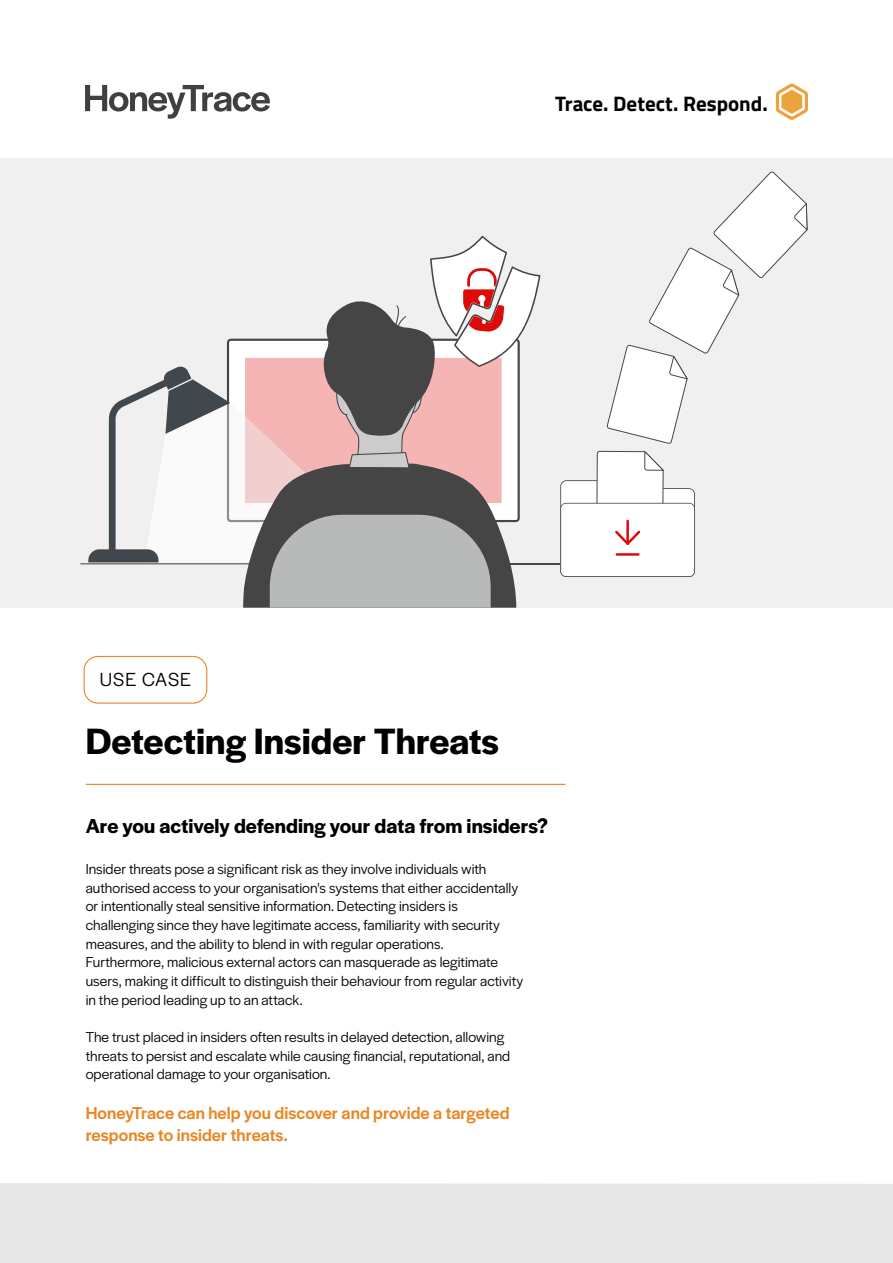
<style>
.page{position:relative;width:893px;height:1263px;background:#fff}
.page>*{position:absolute;margin:0;border:0;box-sizing:border-box;transform-origin:0 0}
.Body_Text_-_Regular__Justify{font:600 38.1px "Halyard Display";color:#000}
.Body_Text_-_Regular__Justify-2{font:600 21px "Halyard Display";letter-spacing:.005em;color:#000}
.Body_Text_-_Regular__Justify-3{font:700 21px "Titillium Web";color:#000}
.Body_Text_-_Regular__Justify-4{font:19.8px "Halyard Display";letter-spacing:.05em;color:#000}
.Body_Text_-_Regular__Justify-5{font:500 18px "Halyard Display";color:#e78826}
.Body_Text_-_Regular__Justify-6{font:15px "Halyard Display";color:#000}
</style>
<div class="page">
<div style="left:84px;top:656px;width:123px;height:48px;border:1px solid #e78826;border-radius:14px"></div>
<hr style="left:86px;top:784px;width:480px;height:1px;background:#e78826">
<div style="left:0;top:1183px;width:893px;height:80px;background:#e7e7e7"></div>
<div style="left:0;top:158px;width:893px;height:450px;background:#f0f0f0"></div>
<hr style="left:410px;top:563px;width:258px;height:1px;background:#454545">
<hr style="left:80px;top:563px;width:205px;height:1px;background:#454545">
<svg style="left:607px;top:172px;width:200px;height:272px"></svg>
<svg style="left:560px;top:451px;width:135px;height:126px"></svg>
<svg style="left:88px;top:236px;width:452px;height:372px"></svg>
<svg style="left:85px;top:85px;width:185px;height:34px"></svg>
<svg style="left:776px;top:83px;width:32px;height:37px"></svg>
<p class="Body_Text_-_Regular__Justify-3" style="left:555px;top:88px;width:214px">Trace. Detect. Respond.</p>
<p class="Body_Text_-_Regular__Justify-4" style="left:100px;top:665px;width:93px">USE CASE</p>
<p class="Body_Text_-_Regular__Justify" style="left:86px;top:714px;width:415px">Detecting Insider Threats</p>
<p class="Body_Text_-_Regular__Justify-2" style="left:86px;top:810px;width:464px">Are you actively defending your data from insiders?</p>
<p class="Body_Text_-_Regular__Justify-6" style="left:86px;top:858px;width:402px">Insider threats pose a significant risk as they involve individuals with</p>
<p class="Body_Text_-_Regular__Justify-6" style="left:86px;top:877px;width:434px">authorised access to your organisation's systems that either accidentally</p>
<p class="Body_Text_-_Regular__Justify-6" style="left:86px;top:896px;width:374px">or intentionally steal sensitive information. Detecting insiders is</p>
<p class="Body_Text_-_Regular__Justify-6" style="left:86px;top:914px;width:416px">challenging since they have legitimate access, familiarity with security</p>
<p class="Body_Text_-_Regular__Justify-6" style="left:86px;top:933px;width:360px">measures, and the ability to blend in with regular operations.</p>
<p class="Body_Text_-_Regular__Justify-6" style="left:86px;top:952px;width:414px">Furthermore, malicious external actors can masquerade as legitimate</p>
<p class="Body_Text_-_Regular__Justify-6" style="left:86px;top:970px;width:439px">users, making it difficult to distinguish their behaviour from regular activity</p>
<p class="Body_Text_-_Regular__Justify-6" style="left:86px;top:989px;width:218px">in the period leading up to an attack.</p>
<p class="Body_Text_-_Regular__Justify-6" style="left:86px;top:1026px;width:420px">The trust placed in insiders often results in delayed detection, allowing</p>
<p class="Body_Text_-_Regular__Justify-6" style="left:86px;top:1045px;width:426px">threats to persist and escalate while causing financial, reputational, and</p>
<p class="Body_Text_-_Regular__Justify-6" style="left:86px;top:1063px;width:246px">operational damage to your organisation.</p>
<p class="Body_Text_-_Regular__Justify-5" style="left:86px;top:1100px;width:425px">HoneyTrace can help you discover and provide a targeted</p>
<p class="Body_Text_-_Regular__Justify-5" style="left:86px;top:1122px;width:204px">response to insider threats.</p>
</div>
